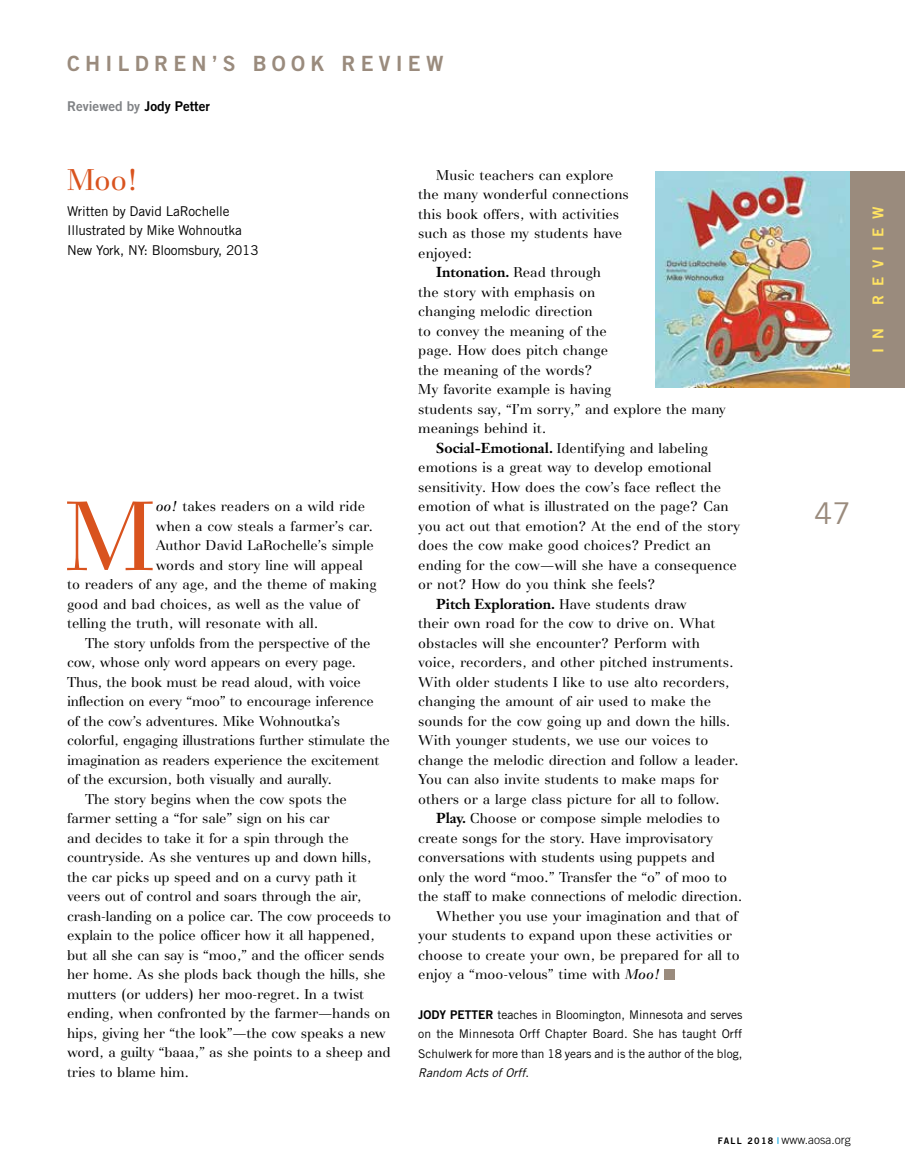
<style>
.page{position:relative;width:905px;height:1175px;background:#fff}
.page>*{position:absolute;margin:0;border:0;box-sizing:border-box;transform-origin:0 0}
.t1{font:97.95px "AT Basilia";color:#d9531e}
.t2{font:30px "AT Basilia";color:#d9531e}
.t3{font:30px "Trade Gothic";color:#9a8b7d}
.t4{font:21px "Trade Gothic Bold Two";letter-spacing:.25em;color:#9a8b7d}
.t5{font:15px "Trade Gothic Bold Two";letter-spacing:.6em;color:#ffe363}
.t6{font:14.25px/19.5px "AT Basilia";color:#000}
.t7{font:700 14.25px "Janson Text";color:#000}
.t8{font:13.5px/19.5px "Trade Gothic";letter-spacing:-.01em;color:#000}
.t9{font:13.5px "Trade Gothic Bold Two";color:#808285}
.t10{font:12px/19.5px "Trade Gothic";color:#000;text-align:justify}
.t11{font:300 12px "Trade Gothic";color:#000}
.s1{color:#000}
.s2{font-style:italic}
.s3{font-family:"AT Basilia";font-weight:400}
.s4{font-family:"Janson Text";font-weight:700}
.s5{font-family:"Trade Gothic Bold Two"}
.s6{font-family:"Trade Gothic Bold Two";font-weight:400;font-size:9px}
</style>
<div class="page">
<div style="left:664px;top:969px;width:11px;height:10px;background:#9a8b7d"></div>
<img style="left:656px;top:171px;width:194px;height:216px">
<div style="left:850px;top:171px;width:54px;height:216px;background:#9a8b7d"></div>
<h3 class="t4" style="left:67px;top:50px;width:378px">CHILDREN’S BOOK REVIEW</h3>
<p class="t9" style="left:67px;top:98px;width:144px">Reviewed by <span class="s1">Jody Petter</span></p>
<h2 class="t2" style="left:67px;top:162px;width:73px">Moo!</h2>
<p class="t8" style="left:67px;top:201px;width:193px">Written by David LaRochelle<br>Illustrated by Mike Wohnoutka<br>New York, NY: Bloomsbury, 2013</p>
<h1 class="t1" style="left:65px;top:477px;width:92px">M</h1>
<p class="t6" style="left:156px;top:497px;width:211px"><span class="s2">oo!</span> takes readers on a wild ride</p>
<p class="t6" style="left:156px;top:516px;width:219px">when a cow steals a farmer’s car.</p>
<p class="t6" style="left:156px;top:536px;width:219px">Author David LaRochelle’s simple</p>
<p class="t6" style="left:156px;top:555px;width:209px">words and story line will appeal</p>
<p class="t6" style="left:67px;top:575px;width:311px">to readers of any age, and the theme of making</p>
<p class="t6" style="left:67px;top:594px;width:294px">good and bad choices, as well as the value of</p>
<p class="t6" style="left:67px;top:614px;width:253px">telling the truth, will resonate with all.</p>
<p class="t6" style="left:85px;top:633px;width:287px">The story unfolds from the perspective of the</p>
<p class="t6" style="left:67px;top:653px;width:290px">cow, whose only word appears on every page.</p>
<p class="t6" style="left:67px;top:672px;width:295px">Thus, the book must be read aloud, with voice</p>
<p class="t6" style="left:67px;top:692px;width:308px">inflection on every “moo” to encourage inference</p>
<p class="t6" style="left:67px;top:711px;width:274px">of the cow’s adventures. Mike Wohnoutka’s</p>
<p class="t6" style="left:67px;top:731px;width:324px">colorful, engaging illustrations further stimulate the</p>
<p class="t6" style="left:67px;top:750px;width:314px">imagination as readers experience the excitement</p>
<p class="t6" style="left:67px;top:770px;width:267px">of the excursion, both visually and aurally.</p>
<p class="t6" style="left:85px;top:789px;width:263px">The story begins when the cow spots the</p>
<p class="t6" style="left:67px;top:809px;width:264px">farmer setting a “for sale” sign on his car</p>
<p class="t6" style="left:67px;top:828px;width:283px">and decides to take it for a spin through the</p>
<p class="t6" style="left:67px;top:848px;width:306px">countryside. As she ventures up and down hills,</p>
<p class="t6" style="left:67px;top:867px;width:291px">the car picks up speed and on a curvy path it</p>
<p class="t6" style="left:67px;top:887px;width:296px">veers out of control and soars through the air,</p>
<p class="t6" style="left:67px;top:906px;width:325px">crash-landing on a police car. The cow proceeds to</p>
<p class="t6" style="left:67px;top:926px;width:309px">explain to the police officer how it all happened,</p>
<p class="t6" style="left:67px;top:945px;width:319px">but all she can say is “moo,” and the officer sends</p>
<p class="t6" style="left:67px;top:964px;width:320px">her home. As she plods back though the hills, she</p>
<p class="t6" style="left:67px;top:984px;width:298px">mutters (or udders) her moo-regret. In a twist</p>
<p class="t6" style="left:67px;top:1003px;width:325px">ending, when confronted by the farmer—hands on</p>
<p class="t6" style="left:67px;top:1023px;width:320px">hips, giving her “the look”—the cow speaks a new</p>
<p class="t6" style="left:67px;top:1042px;width:325px">word, a guilty “baaa,” as she points to a sheep and</p>
<p class="t6" style="left:67px;top:1062px;width:123px">tries to blame him.</p>
<p class="t6" style="left:418px;top:165px;width:212px;text-indent:18px">Music teachers can explore the many wonderful connections this book offers, with activities such as those my students have enjoyed:</p>
<p class="t7" style="left:436px;top:263px;width:166px">Intonation. <span class="s3">Read through</span></p>
<p class="t6" style="left:418px;top:282px;width:309px">the story with emphasis on<br>changing melodic direction<br>to convey the meaning of the<br>page. How does pitch change<br>the meaning of the words?<br>My favorite example is having<br>students say, “I’m sorry,” and explore the many meanings behind it.</p>
<p class="t6" style="left:418px;top:438px;width:323px;text-indent:18px"><span class="s4">Social-Emotional.</span> Identifying and labeling emotions is a great way to develop emotional sensitivity. How does the cow’s face reflect the emotion of what is illustrated on the page? Can you act out that emotion? At the end of the story does the cow make good choices? Predict an ending for the cow—will she have a consequence or not? How do you think she feels?</p>
<p class="t7" style="left:436px;top:594px;width:252px">Pitch Exploration. <span class="s3">Have students draw</span></p>
<p class="t6" style="left:418px;top:613px;width:322px">their own road for the cow to drive on. What obstacles will she encounter? Perform with voice, recorders, and other pitched instruments.<br>With older students I like to use alto recorders, changing the amount of air used to make the sounds for the cow going up and down the hills.<br>With younger students, we use our voices to change the melodic direction and follow a leader.<br>You can also invite students to make maps for others or a large class picture for all to follow.</p>
<p class="t6" style="left:436px;top:808px;width:285px"><span class="s4">Play.</span> Choose or compose simple melodies to</p>
<p class="t6" style="left:418px;top:828px;width:296px">create songs for the story. Have improvisatory</p>
<p class="t6" style="left:418px;top:847px;width:298px">conversations with students using puppets and</p>
<p class="t6" style="left:418px;top:867px;width:310px">only the word “moo.” Transfer the “o” of moo to</p>
<p class="t6" style="left:418px;top:886px;width:326px">the staff to make connections of melodic direction.</p>
<p class="t6" style="left:436px;top:906px;width:303px">Whether you use your imagination and that of</p>
<p class="t6" style="left:418px;top:925px;width:315px">your students to expand upon these activities or</p>
<p class="t6" style="left:418px;top:945px;width:323px">choose to create your own, be prepared for all to</p>
<p class="t6" style="left:418px;top:964px;width:243px">enjoy a “moo-velous” time with <span class="s2">Moo!</span></p>
<p class="t10" style="left:418px;top:1004px;width:326px"><span class="s5">JODY PETTER</span> teaches in Bloomington, Minnesota and serves on the Minnesota Orff Chapter Board. She has taught Orff Schulwerk for more than 18 years and is the author of the blog, <span class="s2">Random Acts of Orff</span>.</p>
<p class="t5" style="left:869px;top:305px;width:101px;rotate:-90deg">REVIEW</p>
<p class="t5" style="left:869px;top:352px;width:26px;rotate:-90deg">I N</p>
<h2 class="t3" style="left:814px;top:495px;width:38px">47</h2>
<p class="t11" style="left:717px;top:1132px;width:135px"><span class="s6">FALL 2018</span> www.aosa.org</p>
</div>
